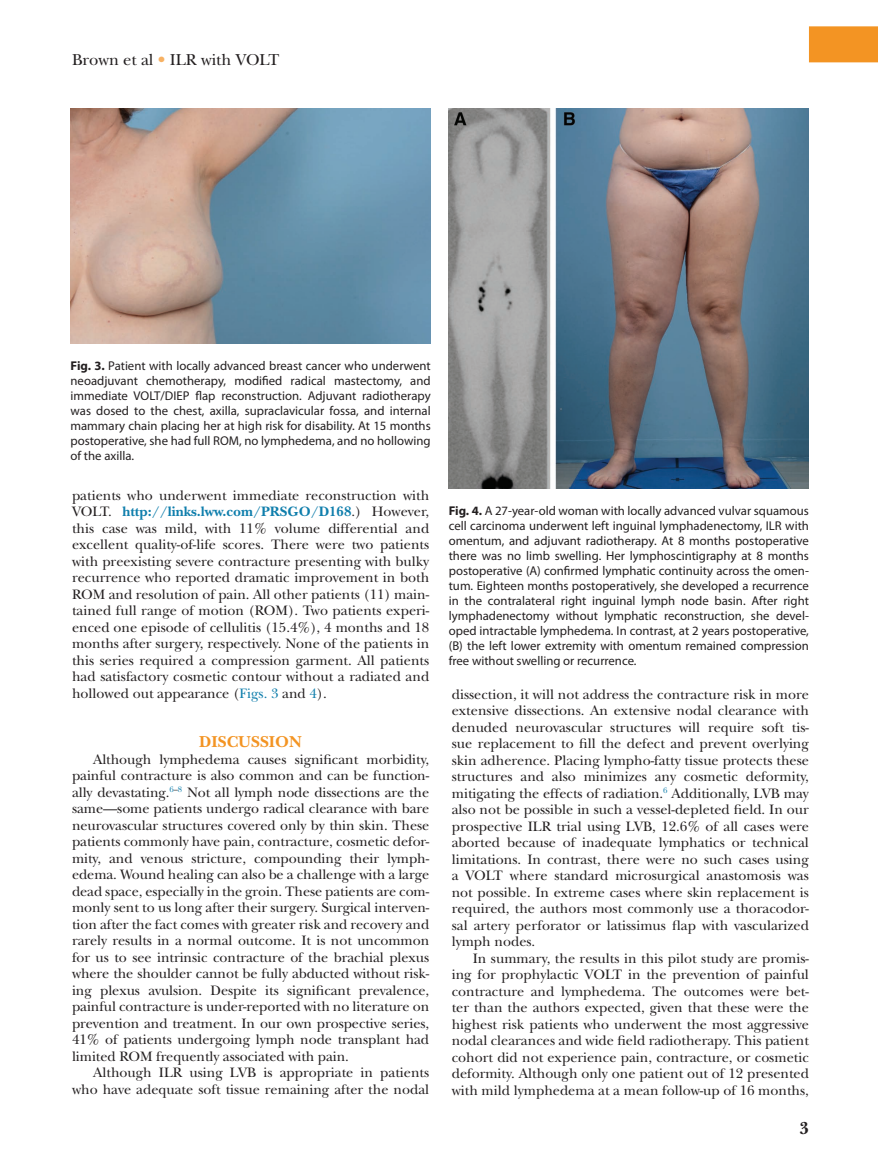
<style>
.page{position:relative;width:878px;height:1175px;background:#fff}
.page>*{position:absolute;margin:0;border:0;box-sizing:border-box;transform-origin:0 0}
.t1{font:700 18px "New Baskerville Std";color:#231f20}
.t2{font:16.5px "New Baskerville Std";color:#231f20}
.t3{font:700 16.5px "New Baskerville Std";color:#f39423}
.t4{font:14.25px/16.5px "New Baskerville Std";color:#231f20;text-align:justify}
.t5{font:12.75px/15px "Myriad Pro";color:#231f20;text-align:justify}
.s1{color:#f7b163}
.s2{font-weight:700}
.s3{font-weight:700;color:#0f7eac}
.s4{color:#0f7eac}
</style>
<div class="page">
<div style="left:808px;top:26px;width:70px;height:36px;background:#f39423"></div>
<img style="left:70px;top:108px;width:360px;height:236px">
<img style="left:448px;top:108px;width:360px;height:381px">
<p class="t2" style="left:72px;top:50px;width:209px">Brown et al <span class="s1">•</span> ILR with VOLT</p>
<p class="t5" style="left:70px;top:358px;width:362px"><span class="s2">Fig. 3.</span> Patient with locally advanced breast cancer who underwent neoadjuvant chemotherapy, modified radical mastectomy, and immediate VOLT/DIEP flap reconstruction. Adjuvant radiotherapy was dosed to the chest, axilla, supraclavicular fossa, and internal mammary chain placing her at high risk for disability. At 15 months postoperative, she had full ROM, no lymphedema, and no hollowing of the axilla.</p>
<p class="t4" style="left:72px;top:487px;width:359px">patients who underwent immediate reconstruction with VOLT. <span class="s3">http://links.lww.com/PRSGO/D168</span>.) However, this case was mild, with 11% volume differential and excellent quality-of-life scores. There were two patients with preexisting severe contracture presenting with bulky recurrence who reported dramatic improvement in both ROM and resolution of pain. All other patients (11) main&shy;tained full range of motion (ROM). Two patients experi&shy;enced one episode of cellulitis (15.4%), 4 months and 18 months after surgery, respectively. None of the patients in this series required a compression garment. All patients had satisfactory cosmetic contour without a radiated and hollowed out appearance (<span class="s4">Figs. 3</span> and <span class="s4">4</span>).</p>
<p class="t3" style="left:199px;top:732px;width:104px">DISCUSSION</p>
<p class="t4" style="left:72px;top:751px;width:359px;text-indent:21px">Although lymphedema causes significant morbidity, painful contracture is also common and can be function&shy;ally devastating.<sup>6</sup><sup>–</sup><sup>8</sup> Not all lymph node dissections are the same—some patients undergo radical clearance with bare neurovascular structures covered only by thin skin. These patients commonly have pain, contracture, cosmetic defor&shy;mity, and venous stricture, compounding their lymph&shy;edema. Wound healing can also be a challenge with a large dead space, especially in the groin. These patients are com&shy;monly sent to us long after their surgery. Surgical interven&shy;tion after the fact comes with greater risk and recovery and rarely results in a normal outcome. It is not uncommon for us to see intrinsic contracture of the brachial plexus where the shoulder cannot be fully abducted without risk&shy;ing plexus avulsion. Despite its significant prevalence, painful contracture is under-reported with no literature on prevention and treatment. In our own prospective series, 41% of patients undergoing lymph node transplant had limited ROM frequently associated with pain.</p>
<p class="t4" style="left:72px;top:1064px;width:359px;text-align:right">Although ILR using LVB is appropriate in patients who have adequate soft tissue remaining after the nodal</p>
<p class="t5" style="left:448px;top:503px;width:362px"><span class="s2">Fig. 4.</span> A 27-year-old woman with locally advanced vulvar squamous cell carcinoma underwent left inguinal lymphadenectomy, ILR with omentum, and adjuvant radiotherapy. At 8 months postoperative there was no limb swelling. Her lymphoscintigraphy at 8 months postoperative (A) confirmed lymphatic continuity across the omen&shy;tum. Eighteen months postoperatively, she developed a recurrence in the contralateral right inguinal lymph node basin. After right lymphadenectomy without lymphatic reconstruction, she devel&shy;oped intractable lymphedema. In contrast, at 2 years postoperative, (B) the left lower extremity with omentum remained compression free without swelling or recurrence.</p>
<p class="t4" style="left:451px;top:686px;width:359px">dissection, it will not address the contracture risk in more extensive dissections. An extensive nodal clearance with denuded neurovascular structures will require soft tis&shy;sue replacement to fill the defect and prevent overlying skin adherence. Placing lympho-fatty tissue protects these structures and also minimizes any cosmetic deformity, mitigating the effects of radiation.<sup>6</sup> Additionally, LVB may also not be possible in such a vessel-depleted field. In our prospective ILR trial using LVB, 12.6% of all cases were aborted because of inadequate lymphatics or technical limitations. In contrast, there were no such cases using a VOLT where standard microsurgical anastomosis was not possible. In extreme cases where skin replacement is required, the authors most commonly use a thoracodor&shy;sal artery perforator or latissimus flap with vascularized lymph nodes.</p>
<p class="t4" style="left:451px;top:950px;width:359px;text-indent:21px">In summary, the results in this pilot study are promis&shy;ing for prophylactic VOLT in the prevention of painful contracture and lymphedema. The outcomes were bet&shy;ter than the authors expected, given that these were the highest risk patients who underwent the most aggressive nodal clearances and wide field radiotherapy. This patient cohort did not experience pain, contracture, or cosmetic deformity. Although only one patient out of 12 presented with mild lymphedema at a mean follow-up of 16 months,</p>
<p class="t1" style="left:799px;top:1118px;width:11px">3</p>
</div>
